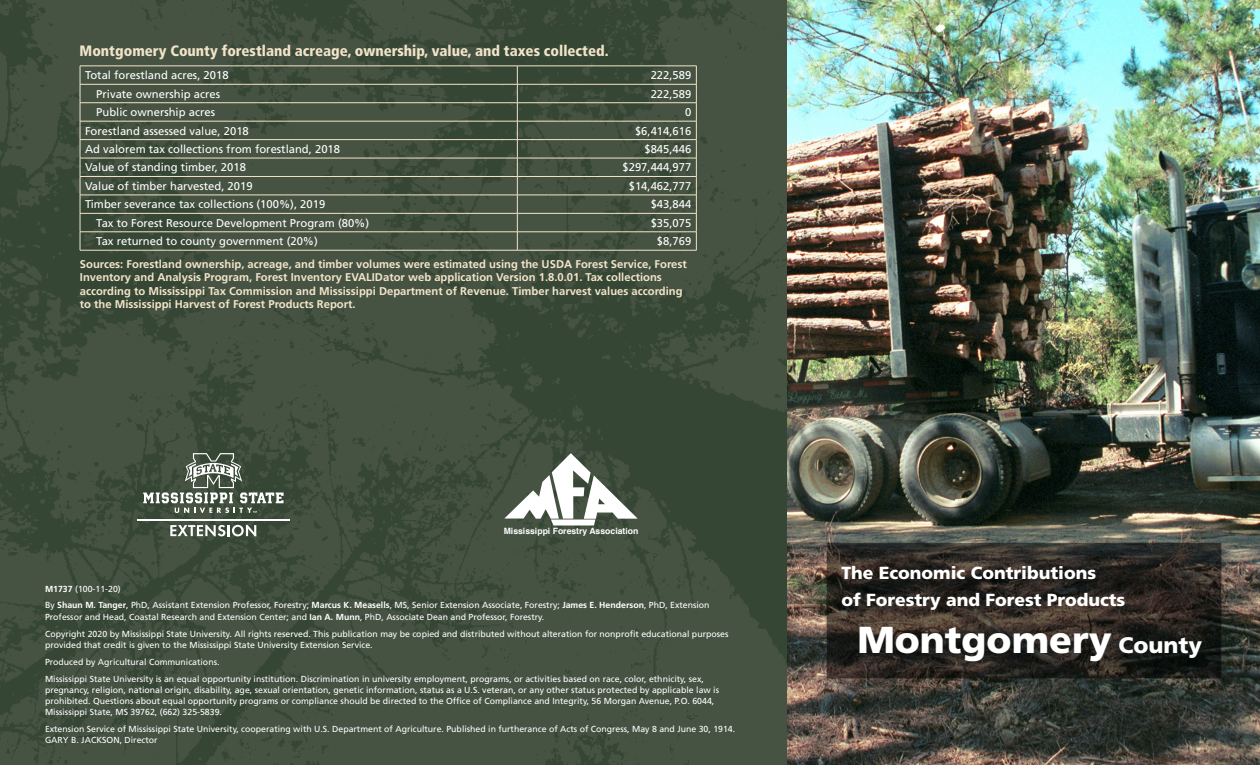
<style>
.page{position:relative;width:1260px;height:765px;background:#fff}
.page>*{position:absolute;margin:0;border:0;box-sizing:border-box;transform-origin:0 0}
.t1{font:900 37.5px "Frutiger LT Std";color:#fff}
.t2{font:900 17.5px "Frutiger LT Std";color:#fff}
.back_table_head{font:900 condensed 15px "Frutiger LT Std";color:#f2e4c9}
.back_table_info{font:11.25px "Frutiger LT Std";color:#fff}
.back_table_source_in{font:700 11.25px/13.5px "Frutiger LT Std";color:#f2e4c9}
.table_2_subtotals{font:8.75px/11.2px "Frutiger LT Std";color:#fff}
.t3{font:700 8.62px "Helvetica";color:#fff}
.s1{font-weight:700}
.s2{font-size:22.5px}
</style>
<div class="page">
<img style="left:0;top:0;width:1260px;height:765px">
<svg style="left:170px;top:525px;width:86px;height:11px"></svg>
<hr style="left:137px;top:519px;width:152px;height:1px;background:#fff">
<svg style="left:143px;top:453px;width:141px;height:60px;background:#5f6b5d"></svg>
<svg style="left:504px;top:453px;width:134px;height:73px"></svg>
<hr style="left:80px;top:66px;width:437px;height:1px;background:#f2e4c9">
<hr style="left:517px;top:66px;width:180px;height:1px;background:#f2e4c9">
<hr style="left:80px;top:84px;width:437px;height:1px;background:#f2e4c9">
<hr style="left:517px;top:84px;width:180px;height:1px;background:#f2e4c9">
<hr style="left:80px;top:103px;width:437px;height:1px;background:#f2e4c9">
<hr style="left:517px;top:103px;width:180px;height:1px;background:#f2e4c9">
<hr style="left:80px;top:121px;width:437px;height:1px;background:#f2e4c9">
<hr style="left:517px;top:121px;width:180px;height:1px;background:#f2e4c9">
<hr style="left:80px;top:139px;width:437px;height:1px;background:#f2e4c9">
<hr style="left:517px;top:139px;width:180px;height:1px;background:#f2e4c9">
<hr style="left:80px;top:158px;width:437px;height:1px;background:#f2e4c9">
<hr style="left:517px;top:158px;width:180px;height:1px;background:#f2e4c9">
<hr style="left:80px;top:176px;width:437px;height:1px;background:#f2e4c9">
<hr style="left:517px;top:176px;width:180px;height:1px;background:#f2e4c9">
<hr style="left:80px;top:195px;width:437px;height:1px;background:#f2e4c9">
<hr style="left:517px;top:195px;width:180px;height:1px;background:#f2e4c9">
<hr style="left:80px;top:213px;width:437px;height:1px;background:#f2e4c9">
<hr style="left:517px;top:213px;width:180px;height:1px;background:#f2e4c9">
<hr style="left:80px;top:232px;width:437px;height:1px;background:#f2e4c9">
<svg style="left:80px;top:66px;width:1px;height:184px"></svg>
<hr style="left:517px;top:232px;width:180px;height:1px;background:#f2e4c9">
<svg style="left:517px;top:66px;width:1px;height:184px"></svg>
<svg style="left:696px;top:66px;width:1px;height:184px"></svg>
<hr style="left:80px;top:250px;width:437px;height:1px;background:#f2e4c9">
<hr style="left:517px;top:250px;width:180px;height:1px;background:#f2e4c9">
<p class="back_table_head" style="left:80px;top:42px;width:531px">Montgomery County forestland acreage, ownership, value, and taxes collected.</p>
<p class="back_table_info" style="left:85px;top:69px;width:145px">Total forestland acres, 2018</p>
<p class="back_table_info" style="left:651px;top:69px;width:42px">222,589</p>
<p class="back_table_info" style="left:96px;top:87px;width:125px">Private ownership acres</p>
<p class="back_table_info" style="left:651px;top:87px;width:42px">222,589</p>
<p class="back_table_info" style="left:96px;top:106px;width:120px">Public ownership acres</p>
<p class="back_table_info" style="left:685px;top:106px;width:8px">0</p>
<p class="back_table_info" style="left:85px;top:124px;width:165px">Forestland assessed value, 2018</p>
<p class="back_table_info" style="left:635px;top:124px;width:58px">$6,414,616</p>
<p class="back_table_info" style="left:85px;top:143px;width:257px">Ad valorem tax collections from forestland, 2018</p>
<p class="back_table_info" style="left:644px;top:143px;width:48px">$845,446</p>
<p class="back_table_info" style="left:85px;top:161px;width:162px">Value of standing timber, 2018</p>
<p class="back_table_info" style="left:623px;top:161px;width:70px">$297,444,977</p>
<p class="back_table_info" style="left:85px;top:179px;width:169px">Value of timber harvested, 2019</p>
<p class="back_table_info" style="left:629px;top:179px;width:64px">$14,462,777</p>
<p class="back_table_info" style="left:85px;top:198px;width:242px">Timber severance tax collections (100%), 2019</p>
<p class="back_table_info" style="left:651px;top:198px;width:42px">$43,844</p>
<p class="back_table_info" style="left:96px;top:216px;width:274px">Tax to Forest Resource Development Program (80%)</p>
<p class="back_table_info" style="left:651px;top:216px;width:42px">$35,075</p>
<p class="back_table_info" style="left:96px;top:235px;width:223px">Tax returned to county government (20%)</p>
<p class="back_table_info" style="left:657px;top:235px;width:36px">$8,769</p>
<p class="back_table_source_in" style="left:80px;top:257px;width:609px">Sources: Forestland ownership, acreage, and timber volumes were estimated using the USDA Forest Service, Forest Inventory and Analysis Program, Forest Inventory EVALIDator web application Version 1.8.0.01. Tax collections according to Mississippi Tax Commission and Mississippi Department of Revenue. Timber harvest values according to the Mississippi Harvest of Forest Products Report.</p>
<p class="t3" style="left:504px;top:524px;width:136px">Mississippi Forestry Association</p>
<p class="table_2_subtotals" style="left:45px;top:583px;width:77px"><span class="s1">M1737</span> (100-11-20)</p>
<p class="table_2_subtotals" style="left:45px;top:600px;width:666px">By <span class="s1">Shaun M. Tanger</span>, PhD, Assistant Extension Professor, Forestry; <span class="s1">Marcus K. Measells</span>, MS, Senior Extension Associate, Forestry; <span class="s1">James E. Henderson</span>, PhD, Extension<br>Professor and Head, Coastal Research and Extension Center; and <span class="s1">Ian A. Munn</span>, PhD, Associate Dean and Professor, Forestry.</p>
<p class="table_2_subtotals" style="left:45px;top:628px;width:685px">Copyright 2020 by Mississippi State University. All rights reserved. This publication may be copied and distributed without alteration for nonprofit educational purposes provided that credit is given to the Mississippi State University Extension Service.</p>
<p class="table_2_subtotals" style="left:45px;top:656px;width:176px">Produced by Agricultural Communications.</p>
<p class="table_2_subtotals" style="left:45px;top:673px;width:676px">Mississippi State University is an equal opportunity institution. Discrimination in university employment, programs, or activities based on race, color, ethnicity, sex, pregnancy, religion, national origin, disability, age, sexual orientation, genetic information, status as a U.S. veteran, or any other status protected by applicable law is prohibited. Questions about equal opportunity programs or compliance should be directed to the Office of Compliance and Integrity, 56 Morgan Avenue, P.O. 6044, Mississippi State, MS 39762, (662) 325-5839.</p>
<p class="table_2_subtotals" style="left:45px;top:724px;width:692px">Extension Service of Mississippi State University, cooperating with U.S. Department of Agriculture. Published in furtherance of Acts of Congress, May 8 and June 30, 1914.<br>GARY B. JACKSON, Director</p>
<p class="t2" style="left:841px;top:563px;width:256px">The Economic Contributions</p>
<p class="t2" style="left:841px;top:590px;width:286px">of Forestry and Forest Products</p>
<p class="t1" style="left:857px;top:617px;width:346px">Montgomery <span class="s2">County</span></p>
</div>
